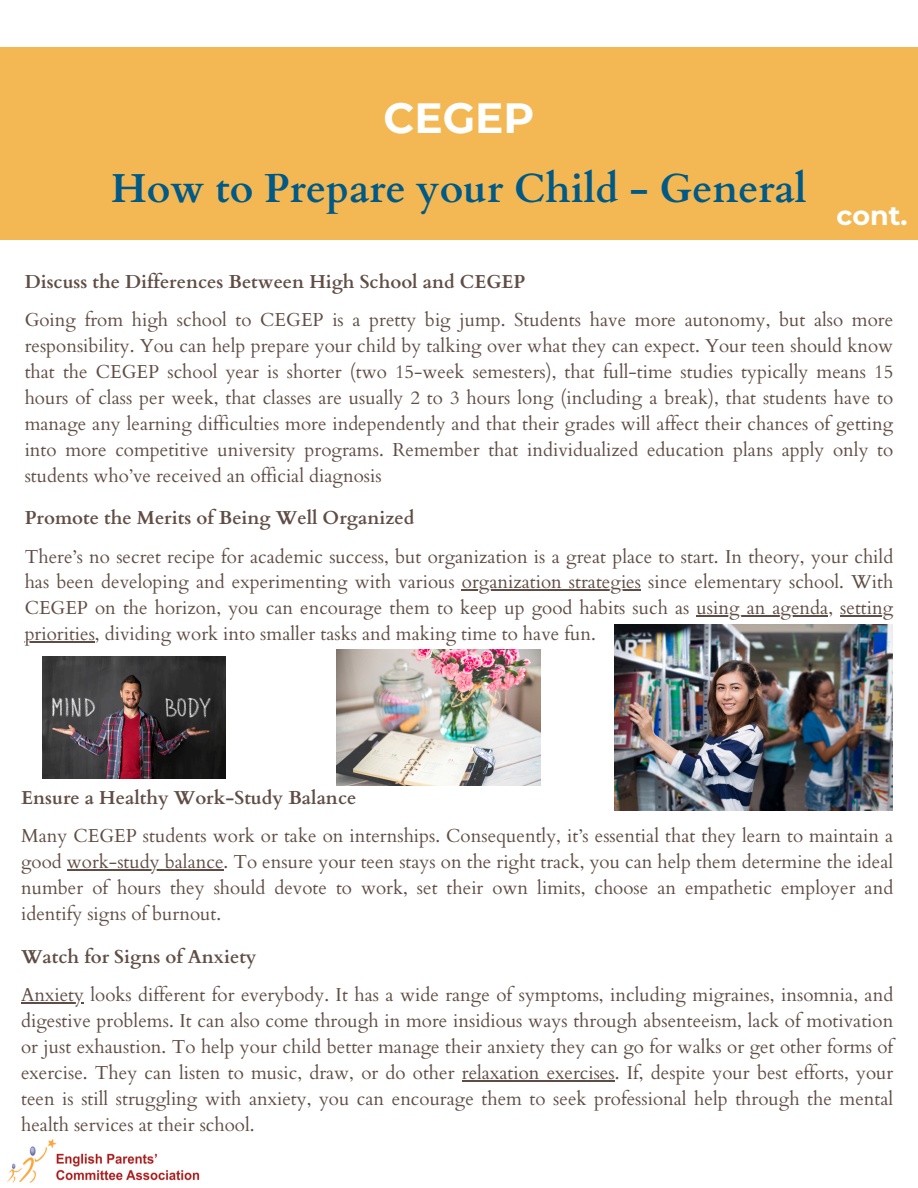
<style>
.page{position:relative;width:918px;height:1188px;background:#fff}
.page>*{position:absolute;margin:0;border:0;box-sizing:border-box;transform-origin:0 0}
.t1{font:700 42.15px "Montserrat";color:#fff}
.t2{font:700 40.5px "Cardo";color:#005986}
.t3{font:700 27px "Montserrat";color:#fff}
.t4{font:18.75px/26px "Cardo";color:#382117;text-align:justify}
.t5{font:700 18.75px "Cardo";color:#382117}
</style>
<div class="page">
<img style="left:7px;top:1139px;width:193px;height:44px">
<div style="left:0;top:47px;width:918px;height:193px;background:#f3b853"></div>
<img style="left:615px;top:625px;width:278px;height:185px">
<img style="left:42px;top:657px;width:184px;height:121px">
<img style="left:337px;top:650px;width:204px;height:136px">
<hr style="left:462px;top:589px;width:179px;height:2px;background:#382117">
<hr style="left:697px;top:615px;width:131px;height:2px;background:#382117">
<hr style="left:840px;top:615px;width:53px;height:2px;background:#382117">
<hr style="left:25px;top:641px;width:70px;height:2px;background:#382117">
<hr style="left:67px;top:869px;width:157px;height:2px;background:#382117">
<hr style="left:21px;top:1002px;width:63px;height:2px;background:#382117">
<hr style="left:462px;top:1080px;width:153px;height:2px;background:#382117">
<h2 class="t1" style="left:384px;top:92px;width:152px">CEGEP</h2>
<h1 class="t2" style="left:111px;top:162px;width:697px">How to Prepare your Child - General</h1>
<h3 class="t3" style="left:836px;top:199px;width:73px">cont.</h3>
<p class="t5" style="left:25px;top:269px;width:502px">Discuss the Differences Between High School and CEGEP</p>
<p class="t4" style="left:25px;top:307px;width:870px">Going from high school to CEGEP is a pretty big jump. Students have more autonomy, but also more responsibility. You can help prepare your child by talking over what they can expect. Your teen should know that the CEGEP school year is shorter (two 15-week semesters), that full-time studies typically means 15 hours of class per week, that classes are usually 2 to 3 hours long (including a break), that students have to manage any learning difficulties more independently and that their grades will affect their chances of getting into more competitive university programs. Remember that individualized education plans apply only to students who’ve received an official diagnosis</p>
<p class="t5" style="left:25px;top:506px;width:391px">Promote the Merits of Being Well Organized</p>
<p class="t4" style="left:25px;top:544px;width:870px">There’s no secret recipe for academic success, but organization is a great place to start. In theory, your child has been developing and experimenting with various organization strategies since elementary school. With CEGEP on the horizon, you can encourage them to keep up good habits such as using an agenda, setting priorities, dividing work into smaller tasks and making time to have fun.</p>
<p class="t5" style="left:21px;top:785px;width:337px">Ensure a Healthy Work-Study Balance</p>
<p class="t4" style="left:21px;top:824px;width:874px">Many CEGEP students work or take on internships. Consequently, it’s essential that they learn to maintain a good work-study balance. To ensure your teen stays on the right track, you can help them determine the ideal number of hours they should devote to work, set their own limits, choose an empathetic employer and identify signs of burnout.</p>
<p class="t5" style="left:21px;top:944px;width:237px">Watch for Signs of Anxiety</p>
<p class="t4" style="left:21px;top:982px;width:874px">Anxiety looks different for everybody. It has a wide range of symptoms, including migraines, insomnia, and digestive problems. It can also come through in more insidious ways through absenteeism, lack of motivation or just exhaustion. To help your child better manage their anxiety they can go for walks or get other forms of exercise. They can listen to music, draw, or do other relaxation exercises. If, despite your best efforts, your teen is still struggling with anxiety, you can encourage them to seek professional help through the mental health services at their school.</p>
</div>
